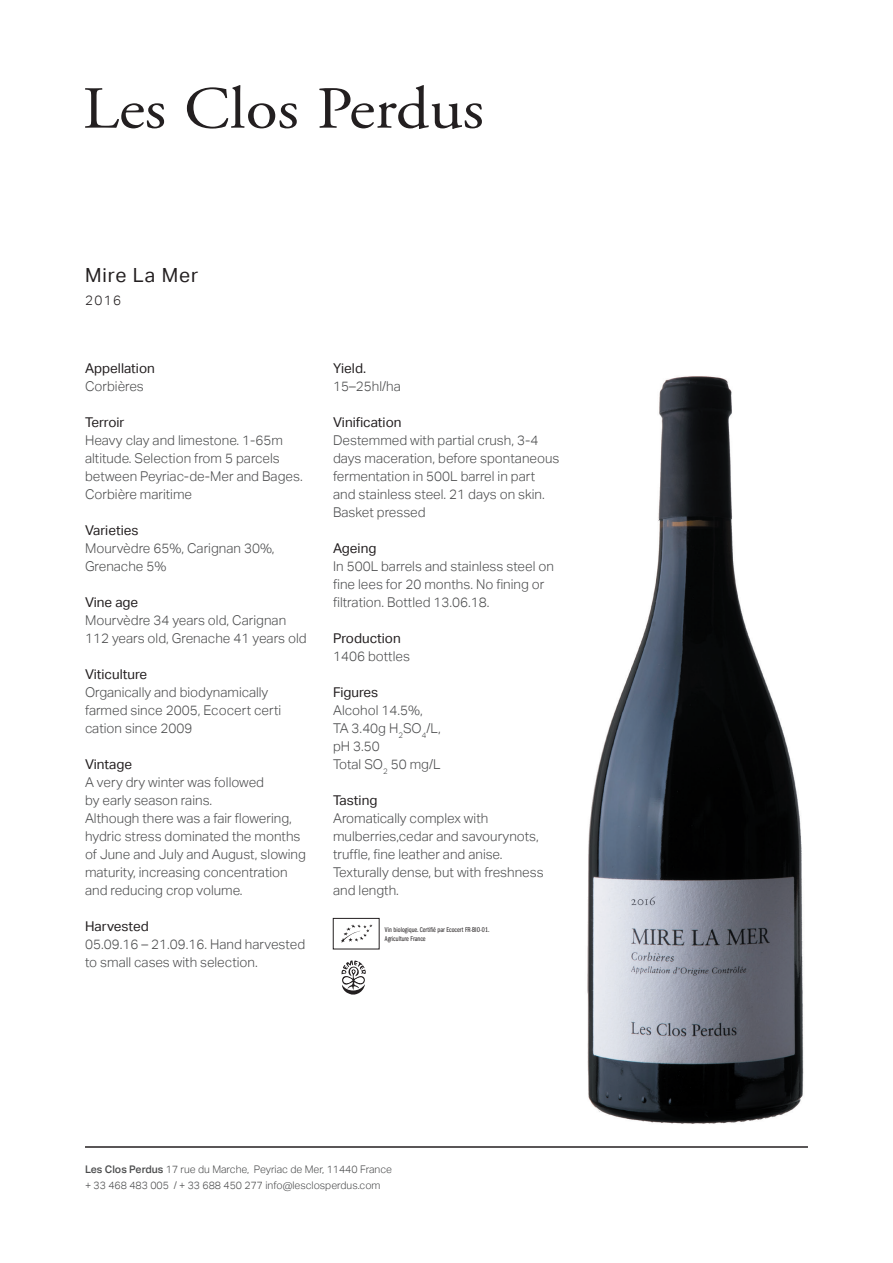
<style>
.page{position:relative;width:893px;height:1263px;background:#fff}
.page>*{position:absolute;margin:0;border:0;box-sizing:border-box;transform-origin:0 0}
.t1{font:19.5px "Aktiv Grotesk";letter-spacing:.05em;color:#231f20}
.t2{font:300 13.5px/18px "Aktiv Grotesk";color:#4b4c4d}
.t3{font:13.5px "Aktiv Grotesk";color:#231f20}
.t4{font:300 13.5px "Aktiv Grotesk";color:#231f20}
.t5{font:300 10.5px/16.5px "Aktiv Grotesk";color:#4b4c4d}
.t6{font:7.2px/8.7px "Franklin Gothic Book Cmpr";color:#231f20}
.s1{font-weight:500}
</style>
<div class="page">
<svg style="left:85px;top:88px;width:79px;height:40px"></svg>
<svg style="left:187px;top:85px;width:110px;height:44px"></svg>
<svg style="left:319px;top:85px;width:163px;height:44px"></svg>
<div style="left:333px;top:918px;width:46px;height:31px;border:1px solid #231f20"></div>
<svg style="left:341px;top:924px;width:31px;height:19px"></svg>
<hr style="left:85px;top:1147px;width:723px;height:1px;background:#231f20">
<svg style="left:342px;top:960px;width:23px;height:34px"></svg>
<img style="left:587px;top:376px;width:217px;height:748px">
<h1 class="t1" style="left:85px;top:264px;width:115px">Mire La Mer</h1>
<p class="t4" style="left:85px;top:292px;width:38px">2016</p>
<p class="t3" style="left:85px;top:360px;width:71px">Appellation</p>
<p class="t2" style="left:85px;top:377px;width:60px">Corbières</p>
<p class="t3" style="left:85px;top:414px;width:41px">Terroir</p>
<p class="t2" style="left:85px;top:431px;width:219px">Heavy clay and limestone. 1-65m altitude. Selection from 5 parcels between Peyriac-de-Mer and Bages.<br>Corbière maritime</p>
<p class="t3" style="left:85px;top:522px;width:55px">Varieties</p>
<p class="t2" style="left:85px;top:539px;width:191px">Mourvèdre 65%, Carignan 30%,<br>Grenache 5%</p>
<p class="t3" style="left:85px;top:594px;width:55px">Vine age</p>
<p class="t2" style="left:85px;top:611px;width:223px">Mourvèdre 34 years old, Carignan<br>112 years old, Grenache 41 years old</p>
<p class="t3" style="left:85px;top:666px;width:64px">Viticulture</p>
<p class="t2" style="left:85px;top:683px;width:198px">Organically and biodynamically farmed since 2005, Ecocert certi cation since 2009</p>
<p class="t3" style="left:85px;top:756px;width:49px">Vintage</p>
<p class="t2" style="left:85px;top:773px;width:222px">A very dry winter was followed<br>by early season rains.<br>Although there was a fair flowering, hydric stress dominated the months of June and July and August, slowing maturity, increasing concentration and reducing crop volume.</p>
<p class="t3" style="left:85px;top:918px;width:65px">Harvested</p>
<p class="t2" style="left:85px;top:935px;width:222px">05.09.16 – 21.09.16. Hand harvested to small cases with selection.</p>
<p class="t3" style="left:333px;top:360px;width:34px">Yield.</p>
<p class="t2" style="left:333px;top:377px;width:69px">15–25hl/ha</p>
<p class="t3" style="left:333px;top:414px;width:70px">Vinification</p>
<p class="t2" style="left:333px;top:431px;width:228px">Destemmed with partial crush, 3-4 days maceration, before spontaneous fermentation in 500L barrel in part and stainless steel. 21 days on skin.<br>Basket pressed</p>
<p class="t3" style="left:333px;top:540px;width:45px">Ageing</p>
<p class="t2" style="left:333px;top:557px;width:222px">In 500L barrels and stainless steel on fine lees for 20 months. No fining or filtration. Bottled 13.06.18.</p>
<p class="t3" style="left:333px;top:630px;width:69px">Production</p>
<p class="t2" style="left:333px;top:647px;width:78px">1406 bottles</p>
<p class="t3" style="left:333px;top:684px;width:47px">Figures</p>
<p class="t2" style="left:333px;top:701px;width:109px">Alcohol 14.5%,<br>TA 3.40g H<sub>2</sub>SO<sub>4</sub>/L, pH 3.50<br>Total SO<sub>2</sub> 50 mg/L</p>
<p class="t3" style="left:333px;top:792px;width:46px">Tasting</p>
<p class="t2" style="left:333px;top:809px;width:212px">Aromatically complex with mulberries,cedar and savourynots, truffle, fine leather and anise.<br>Texturally dense, but with freshness and length.</p>
<p class="t6" style="left:385px;top:925px;width:106px">Vin biologique. Certifié par Ecocert FR-BIO-01.<br>Agriculture France</p>
<p class="t5" style="left:85px;top:1161px;width:309px"><span class="s1">Les Clos Perdus</span> 17 rue du Marche, Peyriac de Mer, 11440 France + 33 468 483 005 / + 33 688 450 277 info@lesclosperdus.com</p>
</div>
